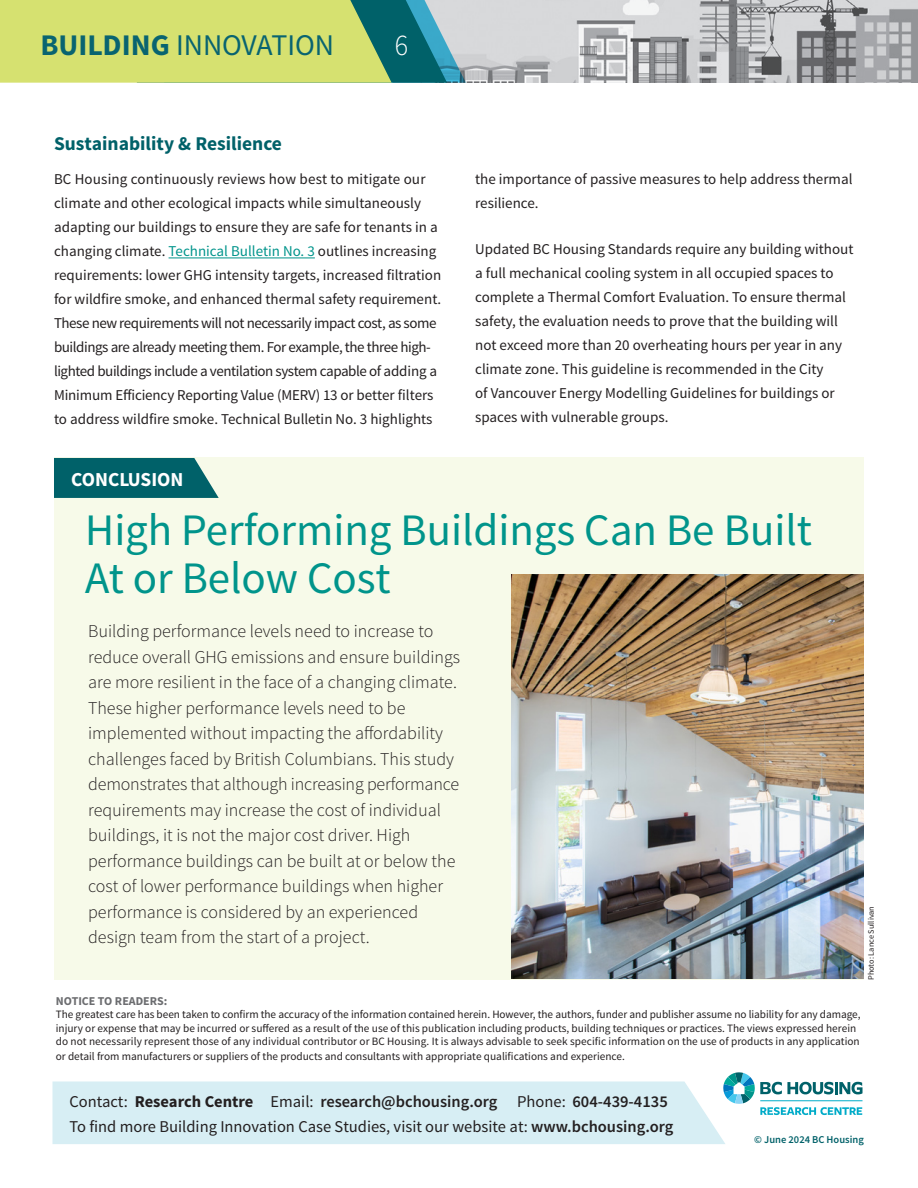
<style>
.page{position:relative;width:918px;height:1188px;background:#fff}
.page>*{position:absolute;margin:0;border:0;box-sizing:border-box;transform-origin:0 0}
.t1{font:45px/48px "Source Sans Pro";color:#00948b}
.t2{font:30px "Source Sans Pro";color:#096470}
.t3{font:300 30px "Source Sans Pro";color:#fff;scale:.93 1}
.t4{font:700 19.8px "Source Sans Pro";color:#fff}
.t5{font:700 19.5px "Source Sans Pro";color:#006169}
.Intro{font:300 18px/25.5px "Source Sans Pro";color:#231f20}
.t6{font:16.5px "Source Sans Pro";color:#231f20}
.t7{font:600 16.5px "Source Sans Pro";color:#231f20}
.Body{font:15px/24px "Source Sans Pro";color:#231f20}
.Body-2{font:700 12px "Source Sans Pro";color:#6c6d70}
.Body-3{font:11.25px/13.5px "Source Sans Pro";color:#231f20}
.Body-4{font:600 10.5px "Source Sans Pro";color:#006169}
.Photo_credit{font:8.25px "Source Sans Pro";color:#231f20}
.s1{font-weight:700}
.s2{color:#00948b}
.s3{font-weight:400}
.s4{font-weight:600}
</style>
<div class="page">
<img style="left:466px;top:0;width:452px;height:83px">
<svg style="left:0;top:0;width:466px;height:83px;background:#b5ce77"></svg>
<hr style="left:169px;top:258px;width:146px;height:1px;background:#00948b">
<div style="left:54px;top:457px;width:809px;height:523px;background:#f7fae9"></div>
<svg style="left:54px;top:458px;width:165px;height:40px;background:#136c72"></svg>
<img style="left:511px;top:575px;width:353px;height:404px">
<svg style="left:53px;top:1072px;width:810px;height:72px"></svg>
<h2 class="t2" style="left:41px;top:27px;width:295px"><span class="s1">BUILDING</span> INNOVATION</h2>
<h2 class="t3" style="left:395px;top:27px;width:16px">6</h2>
<h3 class="t5" style="left:54px;top:131px;width:230px">Sustainability &amp; Resilience</h3>
<p class="Body" style="left:54px;top:168px;width:389px">BC Housing continuously reviews how best to mitigate our climate and other ecological impacts while simultaneously adapting our buildings to ensure they are safe for tenants in a changing climate. <span class="s2">Technical Bulletin No. 3</span> outlines increasing requirements: lower GHG intensity targets, increased filtration for wildfire smoke, and enhanced thermal safety requirement.<br>These new requirements will not necessarily impact cost, as some buildings are already meeting them. For example, the three high&shy;lighted buildings include a ventilation system capable of adding a Minimum Efficiency Reporting Value (MERV) 13 or better filters to address wildfire smoke. Technical Bulletin No. 3 highlights</p>
<p class="Body" style="left:475px;top:168px;width:379px">the importance of passive measures to help address thermal resilience.</p>
<p class="Body" style="left:475px;top:237px;width:380px">Updated BC Housing Standards require any building without a full mechanical cooling system in all occupied spaces to complete a Thermal Comfort Evaluation. To ensure thermal safety, the evaluation needs to prove that the building will not exceed more than 20 overheating hours per year in any climate zone. This guideline is recommended in the City<br>of Vancouver Energy Modelling Guidelines for buildings or spaces with vulnerable groups.</p>
<h3 class="t4" style="left:71px;top:466px;width:114px">CONCLUSION</h3>
<h1 class="t1" style="left:85px;top:507px;width:728px">High Performing Buildings Can Be Built<br>At or Below Cost</h1>
<p class="Intro" style="left:88px;top:618px;width:374px">Building performance levels need to increase to reduce overall GHG emissions and ensure buildings are more resilient in the face of a changing climate.<br>These higher performance levels need to be implemented without impacting the affordability challenges faced by British Columbians. This study demonstrates that although increasing performance requirements may increase the cost of individual buildings, it is not the major cost driver. High performance buildings can be built at or below the cost of lower performance buildings when higher performance is considered by an experienced design team from the start of a project.</p>
<p class="Body-2" style="left:56px;top:993px;width:113px">NOTICE TO READERS:</p>
<p class="Body-3" style="left:56px;top:1008px;width:806px">The greatest care has been taken to confirm the accuracy of the information contained herein. However, the authors, funder and publisher assume no liability for any damage, injury or expense that may be incurred or suffered as a result of the use of this publication including products, building techniques or practices. The views expressed herein do not necessarily represent those of any individual contributor or BC Housing. It is always advisable to seek specific information on the use of products in any application</p>
<p class="Body-3" style="left:56px;top:1050px;width:571px">or detail from manufacturers or suppliers of the products and consultants with appropriate qualifications and experience.</p>
<p class="Photo_credit" style="left:866px;top:980px;width:76px;rotate:-90deg">Photo: Lance Sullivan</p>
<h3 class="t7" style="left:69px;top:1091px;width:600px"><span class="s3">Contact:</span> <span class="s1">Research Centre</span> <span class="s3">Email:</span> research@bchousing.org <span class="s3">Phone:</span> 604-439-4135</h3>
<h3 class="t6" style="left:69px;top:1116px;width:605px">To find more Building Innovation Case Studies, visit our website at: <span class="s4">www.bchousing.org</span></h3>
<p class="Body-4" style="left:754px;top:1133px;width:111px">© June 2024 BC Housing</p>
</div>
